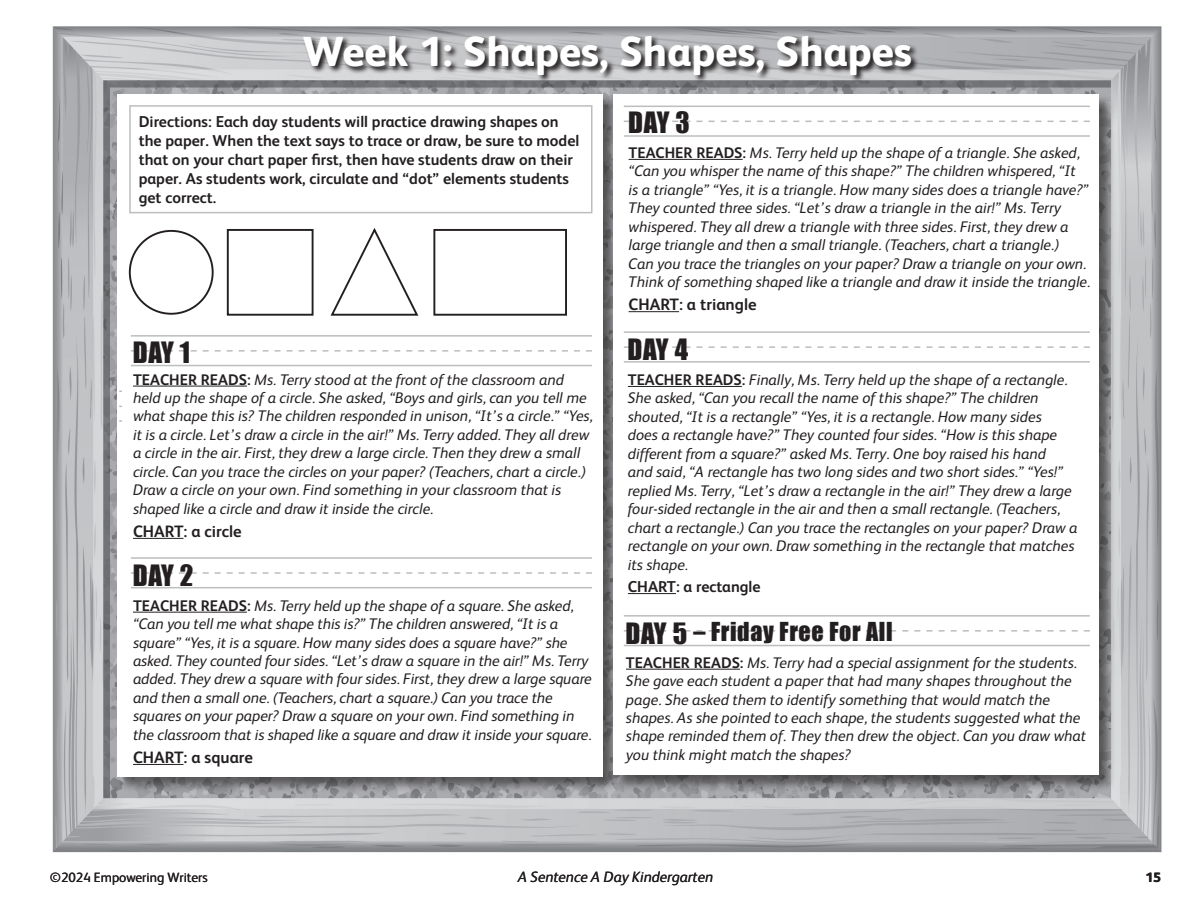
<style>
.page{position:relative;width:1188px;height:918px;background:#fff}
.page>*{position:absolute;margin:0;border:0;box-sizing:border-box;transform-origin:0 0}
.t1{font:800 42px "FS Albert";color:#fff}
.t2{font:27px "Impact";letter-spacing:-.005em;color:#231f20}
.t3{font:24px "Impact";letter-spacing:.025em;color:#231f20}
.t4{font:700 16.5px "FS Albert";color:#231f20}
.t5{font:700 15.75px/18.9px "FS Albert";color:#231f20}
.t6{font:italic 15.3px/18.5px "FS Albert";color:#231f20}
.t7{font:italic 15px "FS Albert";color:#231f20}
.t8{font:13.5px "FS Albert";color:#231f20}
.t9{font:800 13.5px "FS Albert";color:#231f20}
.s1{font-weight:700;font-style:normal}
.s2{font-size:27px}
</style>
<div class="page">
<img style="left:52px;top:26px;width:1110px;height:827px">
<div style="left:117px;top:94px;width:503px;height:699px;background:#231f20;opacity:.6"></div>
<div style="left:117px;top:94px;width:486px;height:683px;background:#fff"></div>
<div style="left:613px;top:94px;width:503px;height:698px;background:#231f20;opacity:.6"></div>
<div style="left:613px;top:94px;width:486px;height:681px;background:#fff"></div>
<hr style="left:119px;top:391px;width:473px;height:1px;background:#bcbdc0">
<hr style="left:119px;top:420px;width:473px;height:2px;background:#bcbdc0">
<svg style="left:302px;top:35px;width:617px;height:48px;background:#929294"></svg>
<hr style="left:626px;top:669px;width:114px;height:1px;background:#231f20">
<hr style="left:131px;top:335px;width:461px;height:2px;background:#bcbdc0">
<svg style="left:131px;top:350px;width:461px;height:2px"></svg>
<hr style="left:131px;top:365px;width:461px;height:1px;background:#bcbdc0">
<hr style="left:131px;top:557px;width:461px;height:2px;background:#bcbdc0">
<svg style="left:131px;top:572px;width:461px;height:2px"></svg>
<hr style="left:131px;top:587px;width:461px;height:1px;background:#bcbdc0">
<hr style="left:624px;top:106px;width:466px;height:1px;background:#bcbdc0">
<svg style="left:624px;top:121px;width:466px;height:1px"></svg>
<hr style="left:624px;top:135px;width:466px;height:2px;background:#bcbdc0">
<hr style="left:624px;top:615px;width:466px;height:2px;background:#bcbdc0">
<svg style="left:624px;top:630px;width:466px;height:2px"></svg>
<hr style="left:624px;top:645px;width:466px;height:1px;background:#bcbdc0">
<hr style="left:624px;top:331px;width:466px;height:2px;background:#bcbdc0">
<svg style="left:624px;top:346px;width:466px;height:2px"></svg>
<hr style="left:624px;top:361px;width:466px;height:2px;background:#bcbdc0">
<hr style="left:628px;top:386px;width:114px;height:1px;background:#231f20">
<hr style="left:628px;top:593px;width:48px;height:1px;background:#231f20">
<div style="left:122px;top:373px;width:473px;height:176px;background:#fff"></div>
<hr style="left:133px;top:386px;width:114px;height:1px;background:#231f20">
<hr style="left:133px;top:538px;width:51px;height:1px;background:#231f20">
<hr style="left:133px;top:612px;width:114px;height:1px;background:#231f20">
<hr style="left:133px;top:764px;width:51px;height:1px;background:#231f20">
<hr style="left:629px;top:159px;width:114px;height:1px;background:#231f20">
<hr style="left:629px;top:311px;width:50px;height:1px;background:#231f20">
<div style="left:129px;top:230px;width:85px;height:85px;border:2px solid #231f20;border-radius:50%"></div>
<div style="left:227px;top:229px;width:87px;height:87px;border:2px solid #231f20"></div>
<svg style="left:330px;top:228px;width:89px;height:88px"></svg>
<div style="left:433px;top:229px;width:134px;height:87px;border:2px solid #231f20"></div>
<div style="left:129px;top:105px;width:463px;height:108px;border:2px solid #bcbdc0"></div>
<h1 class="t1" style="left:303px;top:22px;width:611px">Week 1: Shapes, Shapes, Shapes</h1>
<p class="t5" style="left:139px;top:112px;width:442px">Directions: Each day students will practice drawing shapes on the paper. When the text says to trace or draw, be sure to model that on your chart paper first, then have students draw on their paper. As students work, circulate and “dot” elements students get correct.</p>
<h2 class="t2" style="left:133px;top:331px;width:59px">DAY 1</h2>
<p class="t6" style="left:133px;top:369px;width:461px"><span class="s1">TEACHER READS:</span> Ms. Terry stood at the front of the classroom and held up the shape of a circle. She asked, “Boys and girls, can you tell me what shape this is? The children responded in unison, “It’s a circle.” “Yes, it is a circle. Let’s draw a circle in the air!” Ms. Terry added. They all drew a circle in the air. First, they drew a large circle. Then they drew a small circle. Can you trace the circles on your paper? (Teachers, chart a circle.)<br>Draw a circle on your own. Find something in your classroom that is shaped like a circle and draw it inside the circle.</p>
<p class="t4" style="left:133px;top:520px;width:110px">CHART: a circle</p>
<h2 class="t2" style="left:133px;top:554px;width:62px">DAY 2</h2>
<p class="t6" style="left:133px;top:595px;width:460px"><span class="s1">TEACHER READS:</span> Ms. Terry held up the shape of a square. She asked, “Can you tell me what shape this is?” The children answered, “It is a square” “Yes, it is a square. How many sides does a square have?” she asked. They counted four sides. “Let’s draw a square in the air!” Ms. Terry added. They drew a square with four sides. First, they drew a large square and then a small one. (Teachers, chart a square.) Can you trace the squares on your paper? Draw a square on your own. Find something in the classroom that is shaped like a square and draw it inside your square.</p>
<p class="t4" style="left:133px;top:746px;width:121px">CHART: a square</p>
<h2 class="t2" style="left:628px;top:101px;width:63px">DAY 3</h2>
<p class="t6" style="left:629px;top:143px;width:463px"><span class="s1">TEACHER READS:</span> Ms. Terry held up the shape of a triangle. She asked, “Can you whisper the name of this shape?” The children whispered, “It<br>is a triangle” “Yes, it is a triangle. How many sides does a triangle have?” They counted three sides. “Let’s draw a triangle in the air!” Ms. Terry whispered. They all drew a triangle with three sides. First, they drew a large triangle and then a small triangle. (Teachers, chart a triangle.)<br>Can you trace the triangles on your paper? Draw a triangle on your own.<br>Think of something shaped like a triangle and draw it inside the triangle.</p>
<p class="t4" style="left:629px;top:293px;width:130px">CHART: a triangle</p>
<h2 class="t2" style="left:628px;top:328px;width:62px">DAY 4</h2>
<p class="t6" style="left:628px;top:370px;width:451px"><span class="s1">TEACHER READS:</span> Finally, Ms. Terry held up the shape of a rectangle.<br>She asked, “Can you recall the name of this shape?” The children shouted, “It is a rectangle” “Yes, it is a rectangle. How many sides<br>does a rectangle have?” They counted four sides. “How is this shape different from a square?” asked Ms. Terry. One boy raised his hand<br>and said, “A rectangle has two long sides and two short sides.” “Yes!” replied Ms. Terry, “Let’s draw a rectangle in the air!” They drew a large four-sided rectangle in the air and then a small rectangle. (Teachers, chart a rectangle.) Can you trace the rectangles on your paper? Draw a rectangle on your own. Draw something in the rectangle that matches its shape.</p>
<p class="t5" style="left:628px;top:577px;width:134px">CHART: a rectangle</p>
<h3 class="t3" style="left:626px;top:613px;width:269px"><span class="s2">DAY 5</span> – Friday Free For All</h3>
<p class="t6" style="left:626px;top:652px;width:462px"><span class="s1">TEACHER READS:</span> Ms. Terry had a special assignment for the students.<br>She gave each student a paper that had many shapes throughout the page. She asked them to identify something that would match the shapes. As she pointed to each shape, the students suggested what the shape reminded them of. They then drew the object. Can you draw what you think might match the shapes?</p>
<p class="t8" style="left:50px;top:868px;width:159px">©2024 Empowering Writers</p>
<p class="t7" style="left:518px;top:866px;width:197px">A Sentence A Day Kindergarten</p>
<p class="t9" style="left:1146px;top:867px;width:17px">15</p>
</div>
